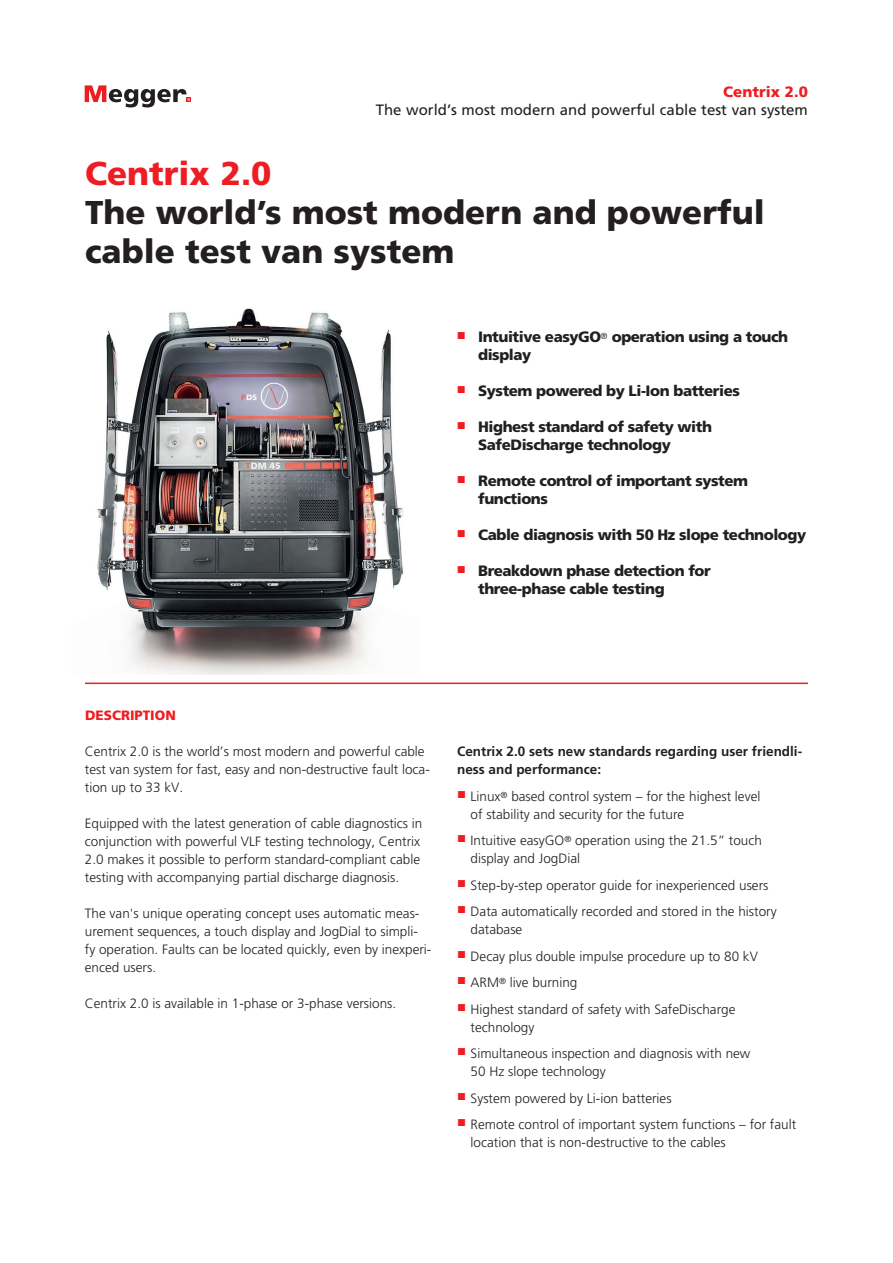
<style>
.page{position:relative;width:893px;height:1263px;background:#fff}
.page>*{position:absolute;margin:0;border:0;box-sizing:border-box;transform-origin:0 0}
.t1{font:900 33px/39px "Frutiger LT Std";color:#231f20}
.t2{font:900 33px "Frutiger LT Std";color:#ee1d23}
.t3{font:900 15px/18px "Frutiger LT Std";letter-spacing:-.03em;color:#231f20}
.t4{font:15px "Frutiger LT Std";color:#231f20}
.t5{font:900 15px "Frutiger LT Std";color:#ee1d23}
.t6{font:300 13.5px/18px "Frutiger LT Std";color:#231f20}
.t7{font:700 13.5px/18px "Frutiger LT Std";color:#231f20}
.t8{font:900 13.5px "Frutiger LT Std";color:#ee1d23}
</style>
<div class="page">
<svg style="left:85px;top:85px;width:106px;height:22px"></svg>
<hr style="left:85px;top:683px;width:723px;height:1px;background:#ee1d23">
<img style="left:97px;top:308px;width:306px;height:366px">
<p class="t5" style="left:723px;top:83px;width:86px">Centrix 2.0</p>
<p class="t4" style="left:376px;top:101px;width:434px">The world’s most modern and powerful cable test van system</p>
<h1 class="t2" style="left:85px;top:153px;width:188px">Centrix 2.0</h1>
<h1 class="t1" style="left:85px;top:193px;width:681px">The world’s most modern and powerful cable test van system</h1>
<p class="t3" style="left:478px;top:328px;width:312px;text-indent:-21px"><sup>■</sup> Intuitive easyGO<sup>®</sup> operation using a touch display</p>
<p class="t3" style="left:457px;top:382px;width:284px"><sup>■</sup> System powered by Li-Ion batteries</p>
<p class="t3" style="left:478px;top:418px;width:235px;text-indent:-21px"><sup>■</sup> Highest standard of safety with<br>SafeDischarge technology</p>
<p class="t3" style="left:478px;top:472px;width:271px;text-indent:-21px"><sup>■</sup> Remote control of important system functions</p>
<p class="t3" style="left:457px;top:526px;width:351px"><sup>■</sup> Cable diagnosis with 50 Hz slope technology</p>
<p class="t3" style="left:478px;top:562px;width:234px;text-indent:-21px"><sup>■</sup> Breakdown phase detection for three-phase cable testing</p>
<p class="t8" style="left:85px;top:707px;width:92px">DESCRIPTION</p>
<p class="t6" style="left:85px;top:743px;width:346px">Centrix 2.0 is the world’s most modern and powerful cable test van system for fast, easy and non-destructive fault loca&shy;tion up to 33 kV.</p>
<p class="t6" style="left:85px;top:815px;width:339px">Equipped with the latest generation of cable diagnostics in conjunction with powerful VLF testing technology, Centrix 2.0 makes it possible to perform standard-compliant cable testing with accompanying partial discharge diagnosis.</p>
<p class="t6" style="left:85px;top:905px;width:348px">The van's unique operating concept uses automatic meas&shy;urement sequences, a touch display and JogDial to simpli&shy;fy operation. Faults can be located quickly, even by inexperi&shy;enced users.</p>
<p class="t6" style="left:85px;top:995px;width:313px">Centrix 2.0 is available in 1-phase or 3-phase versions.</p>
<p class="t7" style="left:457px;top:742px;width:347px">Centrix 2.0 sets new standards regarding user friendli&shy;ness and performance:</p>
<p class="t6" style="left:471px;top:787px;width:291px;text-indent:-14px"><sup>■</sup> Linux<sup>®</sup> based control system – for the highest level of stability and security for the future</p>
<p class="t6" style="left:471px;top:832px;width:293px;text-indent:-14px"><sup>■</sup> Intuitive easyGO<sup>®</sup> operation using the 21.5” touch display and JogDial</p>
<p class="t6" style="left:457px;top:876px;width:313px"><sup>■</sup> Step-by-step operator guide for inexperienced users</p>
<p class="t6" style="left:471px;top:903px;width:308px;text-indent:-13px"><sup>■</sup> Data automatically recorded and stored in the history database</p>
<p class="t6" style="left:457px;top:947px;width:302px"><sup>■</sup> Decay plus double impulse procedure up to 80 kV</p>
<p class="t6" style="left:457px;top:974px;width:122px"><sup>■</sup> ARM<sup>®</sup> live burning</p>
<p class="t6" style="left:471px;top:1000px;width:266px;text-indent:-13px"><sup>■</sup> Highest standard of safety with SafeDischarge technology</p>
<p class="t6" style="left:471px;top:1045px;width:281px;text-indent:-13px"><sup>■</sup> Simultaneous inspection and diagnosis with new<br>50 Hz slope technology</p>
<p class="t6" style="left:457px;top:1089px;width:216px"><sup>■</sup> System powered by Li-ion batteries</p>
<p class="t6" style="left:471px;top:1116px;width:327px;text-indent:-13px"><sup>■</sup> Remote control of important system functions – for fault location that is non-destructive to the cables</p>
</div>
